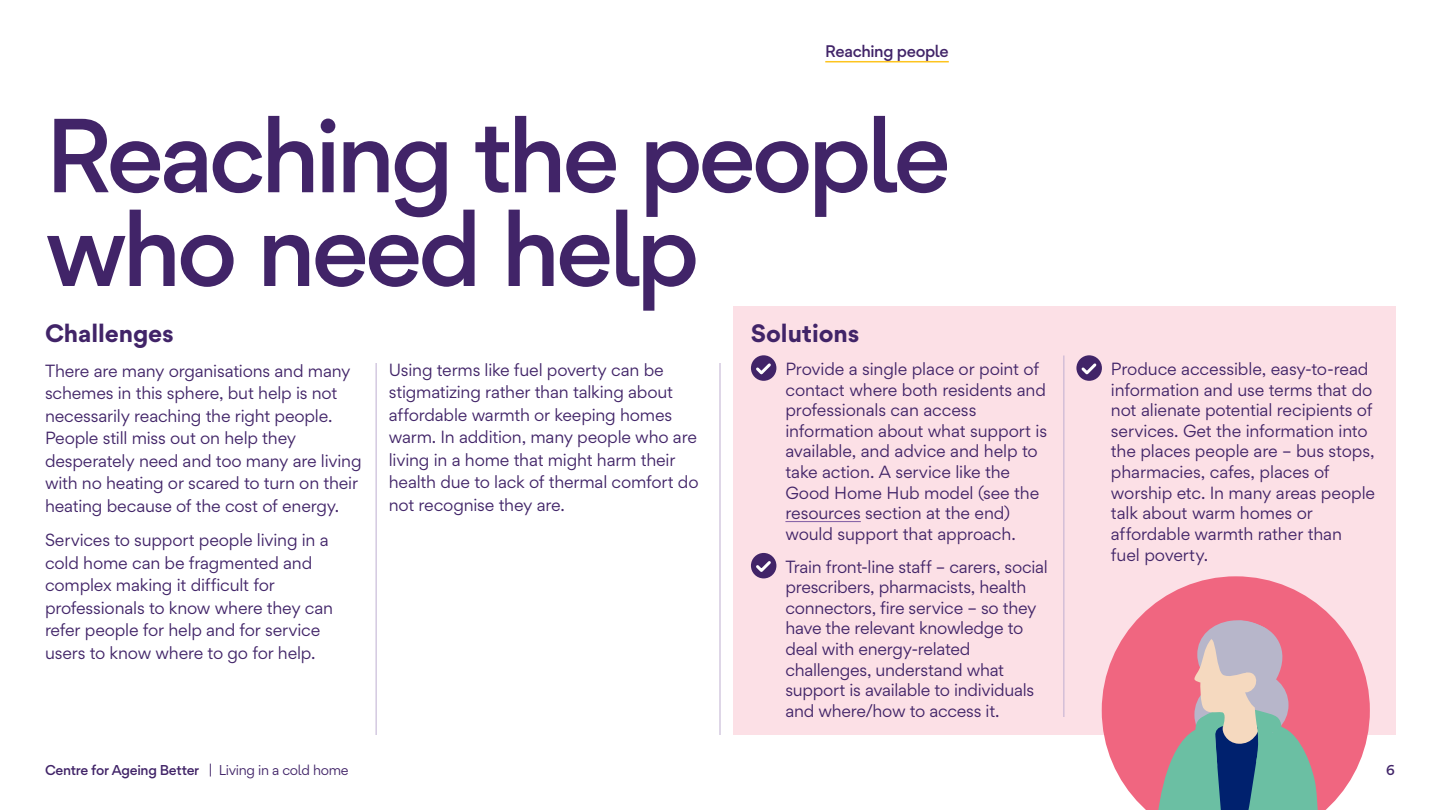
<style>
.page{position:relative;width:1440px;height:810px;background:#fff}
.page>*{position:absolute;margin:0;border:0;box-sizing:border-box;transform-origin:0 0}
.H2_heading_125_125pt{font:500 93.75px/93.8px "Gordita";letter-spacing:-.05em;color:#412468}
.H3_heading_30_33pt{font:700 22.5px "Gordita";letter-spacing:-.005em;color:#412468}
.Body_tick_list_21_30pt{font:15.75px/20.6px "Gordita";letter-spacing:-.01em;color:#412468}
.Body_copy_21_30pt{font:15.75px/22.5px "Gordita";letter-spacing:-.01em;color:#412468}
.t1{font:500 15px "Gordita";letter-spacing:-.025em;color:#412468}
.t2{font:500 12.75px "Gordita";letter-spacing:-.025em;color:#412468}
.s1{font-weight:400}
</style>
<div class="page">
<div style="left:733px;top:306px;width:662px;height:429px;background:#fce0e6"></div>
<hr style="left:785px;top:521px;width:76px;height:1px;background:#7f5ca3">
<div style="left:751px;top:355px;width:25px;height:26px;background:#412468;border-radius:50%"></div>
<svg style="left:753px;top:363px;width:21px;height:14px"></svg>
<div style="left:751px;top:553px;width:25px;height:25px;background:#412468;border-radius:50%"></div>
<svg style="left:753px;top:558px;width:21px;height:17px"></svg>
<svg style="left:1076px;top:355px;width:26px;height:26px"></svg>
<svg style="left:1079px;top:361px;width:20px;height:16px"></svg>
<hr style="left:376px;top:363px;width:1px;height:372px;background:#bfaed1">
<hr style="left:1064px;top:356px;width:1px;height:361px;background:#bfaed1">
<hr style="left:720px;top:363px;width:1px;height:372px;background:#bfaed1">
<svg style="left:1102px;top:576px;width:268px;height:234px;fill:#f06680"></svg>
<svg style="left:1143px;top:608px;width:176px;height:202px;background:#b58e98"></svg>
<hr style="left:825px;top:61px;width:124px;height:1px;background:#fdc41f">
<p class="t1" style="left:825px;top:40px;width:125px">Reaching people</p>
<p class="H2_heading_125_125pt" style="left:45px;top:109px;width:907px">Reaching the people who need help</p>
<p class="H3_heading_30_33pt" style="left:45px;top:316px;width:130px">Challenges</p>
<p class="Body_copy_21_30pt" style="left:45px;top:359px;width:318px">There are many organisations and many schemes in this sphere, but help is not necessarily reaching the right people.<br>People still miss out on help they desperately need and too many are living with no heating or scared to turn on their heating because of the cost of energy.</p>
<p class="Body_copy_21_30pt" style="left:45px;top:529px;width:290px">Services to support people living in a cold home can be fragmented and complex making it difficult for professionals to know where they can refer people for help and for service users to know where to go for help.</p>
<p class="H3_heading_30_33pt" style="left:751px;top:316px;width:110px">Solutions</p>
<p class="Body_tick_list_21_30pt" style="left:785px;top:358px;width:263px">Provide a single place or point of contact where both residents and professionals can access information about what support is available, and advice and help to take action. A service like the<br>Good Home Hub model (see the resources section at the end) would support that approach.</p>
<p class="Body_tick_list_21_30pt" style="left:785px;top:556px;width:264px">Train front-line staff – carers, social prescribers, pharmacists, health connectors, fire service – so they have the relevant knowledge to deal with energy-related challenges, understand what support is available to individuals and where/how to access it.</p>
<p class="Body_copy_21_30pt" style="left:389px;top:358px;width:311px">Using terms like fuel poverty can be stigmatizing rather than talking about affordable warmth or keeping homes warm. In addition, many people who are living in a home that might harm their health due to lack of thermal comfort do not recognise they are.</p>
<p class="Body_tick_list_21_30pt" style="left:1111px;top:358px;width:266px">Produce accessible, easy-to-read information and use terms that do not alienate potential recipients of services. Get the information into the places people are – bus stops, pharmacies, cafes, places of worship etc. In many areas people talk about warm homes or affordable warmth rather than<br>fuel poverty.</p>
<p class="t2" style="left:45px;top:761px;width:305px">Centre for Ageing Better <span class="s1">| Living in a cold home</span></p>
<p class="t2" style="left:1386px;top:761px;width:10px">6</p>
</div>
